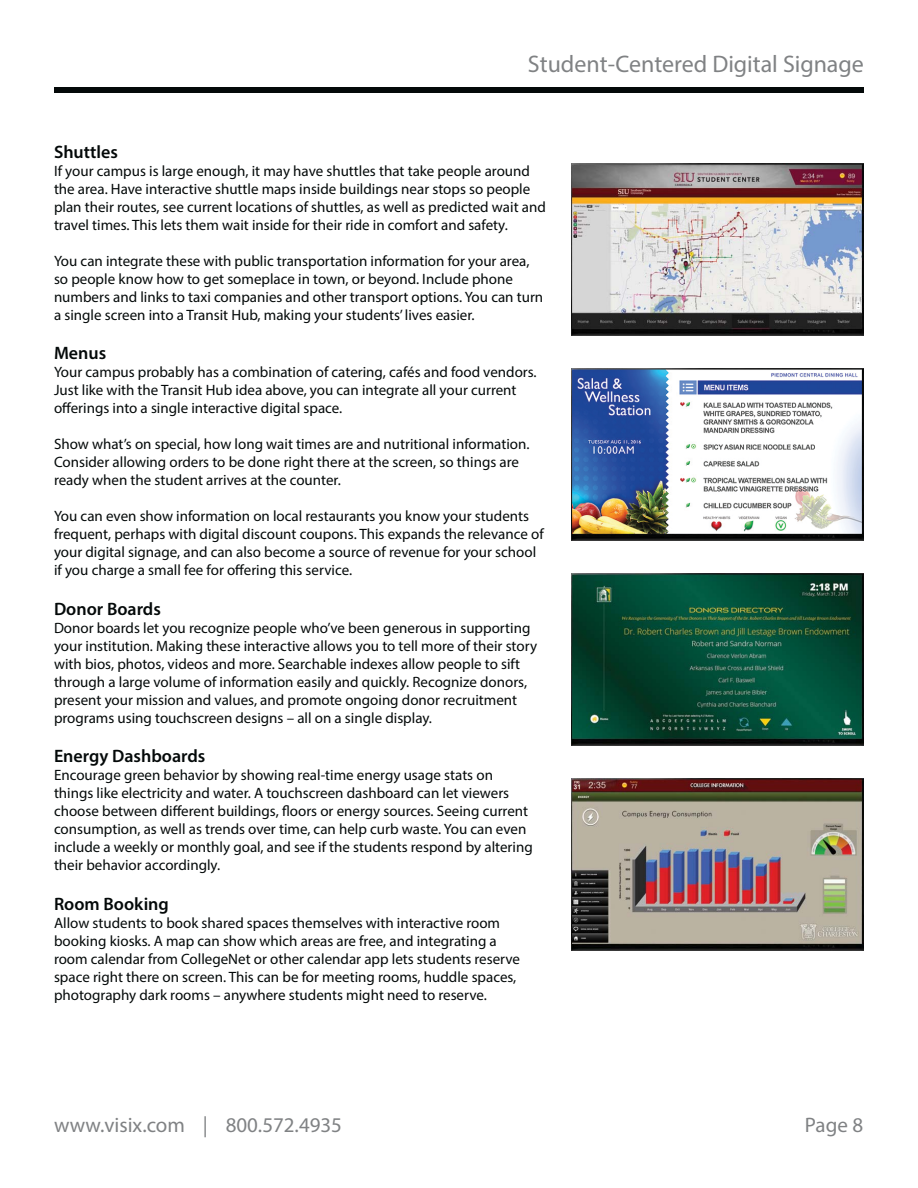
<style>
.page{position:relative;width:918px;height:1188px;background:#fff}
.page>*{position:absolute;margin:0;border:0;box-sizing:border-box;transform-origin:0 0}
.t1{font:24px "Myriad Pro";color:#808284}
.t2{font:21px "Myriad Pro";color:#808284}
.t3{font:600 18px "Myriad Pro";color:#040909}
.t4{font:15px/18px "Myriad Pro";color:#040909}
</style>
<div class="page">
<div style="left:54px;top:88px;width:810px;height:5px;background:#040909"></div>
<img style="left:571px;top:368px;width:293px;height:172px">
<img style="left:571px;top:573px;width:293px;height:172px">
<img style="left:571px;top:778px;width:293px;height:172px">
<img style="left:571px;top:164px;width:293px;height:171px">
<h1 class="t1" style="left:528px;top:55px;width:337px">Student-Centered Digital Signage</h1>
<p class="t3" style="left:54px;top:145px;width:65px">Shuttles</p>
<p class="t4" style="left:54px;top:163px;width:493px">If your campus is large enough, it may have shuttles that take people around the area. Have interactive shuttle maps inside buildings near stops so people plan their routes, see current locations of shuttles, as well as predicted wait and travel times. This lets them wait inside for their ride in comfort and safety.</p>
<p class="t4" style="left:54px;top:253px;width:491px">You can integrate these with public transportation information for your area, so people know how to get someplace in town, or beyond. Include phone numbers and links to taxi companies and other transport options. You can turn a single screen into a Transit Hub, making your students’ lives easier.</p>
<p class="t3" style="left:54px;top:346px;width:54px">Menus</p>
<p class="t4" style="left:54px;top:365px;width:484px">Your campus probably has a combination of catering, cafés and food vendors.<br>Just like with the Transit Hub idea above, you can integrate all your current offerings into a single interactive digital space.</p>
<p class="t4" style="left:54px;top:437px;width:477px">Show what’s on special, how long wait times are and nutritional information.<br>Consider allowing orders to be done right there at the screen, so things are ready when the student arrives at the counter.</p>
<p class="t4" style="left:54px;top:509px;width:491px">You can even show information on local restaurants you know your students frequent, perhaps with digital discount coupons. This expands the relevance of your digital signage, and can also become a source of revenue for your school if you charge a small fee for offering this service.</p>
<p class="t3" style="left:54px;top:602px;width:108px">Donor Boards</p>
<p class="t4" style="left:54px;top:620px;width:485px">Donor boards let you recognize people who’ve been generous in supporting your institution. Making these interactive allows you to tell more of their story with bios, photos, videos and more. Searchable indexes allow people to sift through a large volume of information easily and quickly. Recognize donors, present your mission and values, and promote ongoing donor recruitment programs using touchscreen designs – all on a single display.</p>
<p class="t3" style="left:54px;top:749px;width:153px">Energy Dashboards</p>
<p class="t4" style="left:54px;top:768px;width:480px">Encourage green behavior by showing real-time energy usage stats on things like electricity and water. A touchscreen dashboard can let viewers choose between different buildings, floors or energy sources. Seeing current consumption, as well as trends over time, can help curb waste. You can even include a weekly or monthly goal, and see if the students respond by altering their behavior accordingly.</p>
<p class="t3" style="left:54px;top:897px;width:116px">Room Booking</p>
<p class="t4" style="left:54px;top:915px;width:468px">Allow students to book shared spaces themselves with interactive room booking kiosks. A map can show which areas are free, and integrating a room calendar from CollegeNet or other calendar app lets students reserve space right there on screen. This can be for meeting rooms, huddle spaces, photography dark rooms – anywhere students might need to reserve.</p>
<h2 class="t2" style="left:54px;top:1117px;width:290px">www.visix.com | 800.572.4935</h2>
<h2 class="t2" style="left:805px;top:1117px;width:60px">Page 8</h2>
</div>
